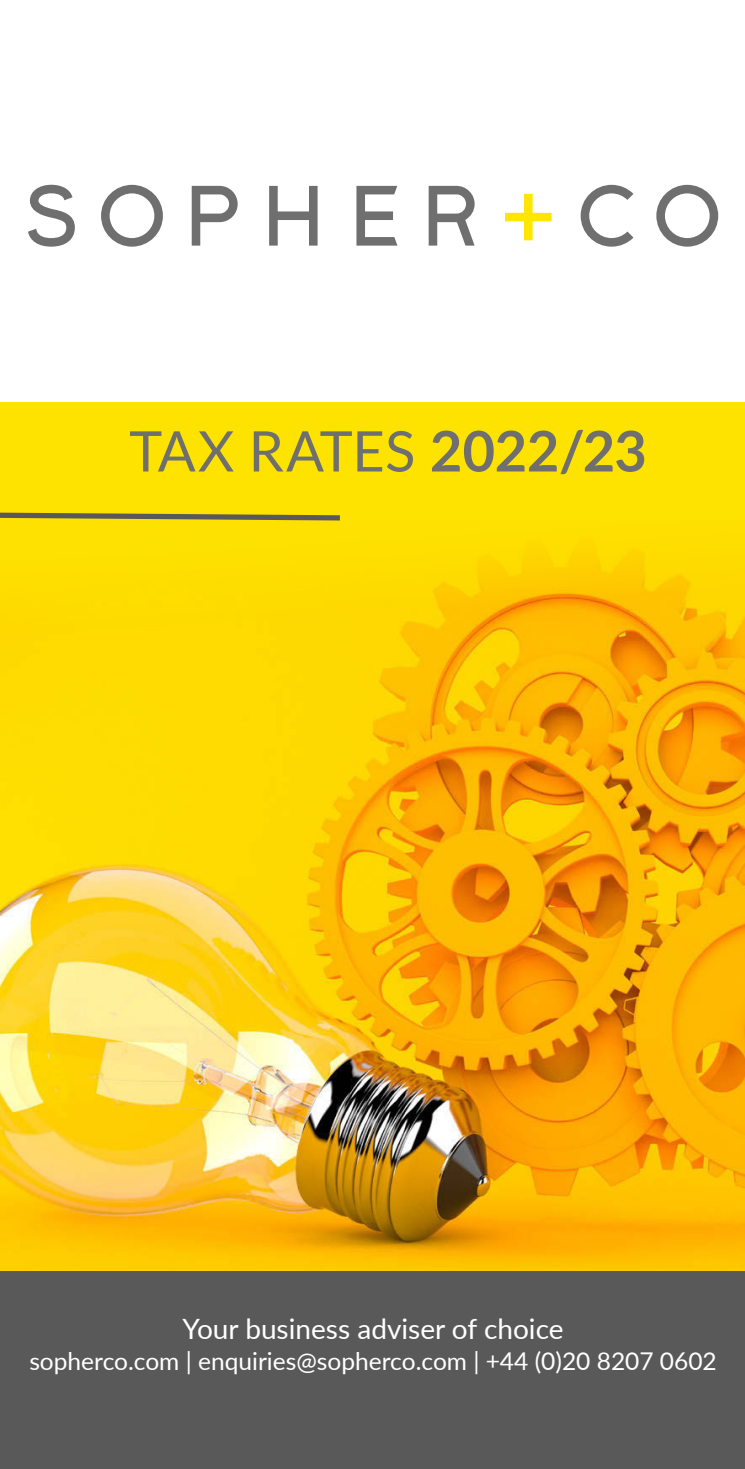
<style>
.page{position:relative;width:745px;height:1469px;background:#fff}
.page>*{position:absolute;margin:0;border:0;box-sizing:border-box;transform-origin:0 0}
.t1{font:56px "Lato";color:#706f6f}
.t2{font:28px "Lato";color:#fff}
.t3{font:24.5px "Lato";color:#fff}
.s1{font-weight:700}
</style>
<div class="page">
<svg style="left:269px;top:186px;width:48px;height:59px"></svg>
<svg style="left:101px;top:185px;width:62px;height:62px"></svg>
<svg style="left:656px;top:185px;width:61px;height:62px"></svg>
<svg style="left:580px;top:185px;width:53px;height:62px"></svg>
<svg style="left:356px;top:186px;width:41px;height:60px"></svg>
<svg style="left:505px;top:194px;width:46px;height:46px"></svg>
<svg style="left:191px;top:186px;width:46px;height:60px"></svg>
<svg style="left:428px;top:186px;width:46px;height:60px"></svg>
<svg style="left:28px;top:185px;width:47px;height:62px"></svg>
<div style="left:1px;top:402px;width:743px;height:93px;background:#fee200"></div>
<div style="left:0;top:644px;width:744px;height:824px;background:#595959"></div>
<div style="left:0;top:495px;width:744px;height:149px;background:#fee200"></div>
<svg style="left:0;top:512px;width:340px;height:8px"></svg>
<img style="left:1px;top:520px;width:743px;height:750px">
<p class="t1" style="left:129px;top:411px;width:519px">TAX RATES <span class="s1">2022/23</span></p>
<p class="t2" style="left:182px;top:1308px;width:382px">Your business adviser of choice</p>
<p class="t3" style="left:29px;top:1343px;width:688px">sopherco.com | enquiries@sopherco.com | +44 (0)20 8207 0602</p>
</div>
